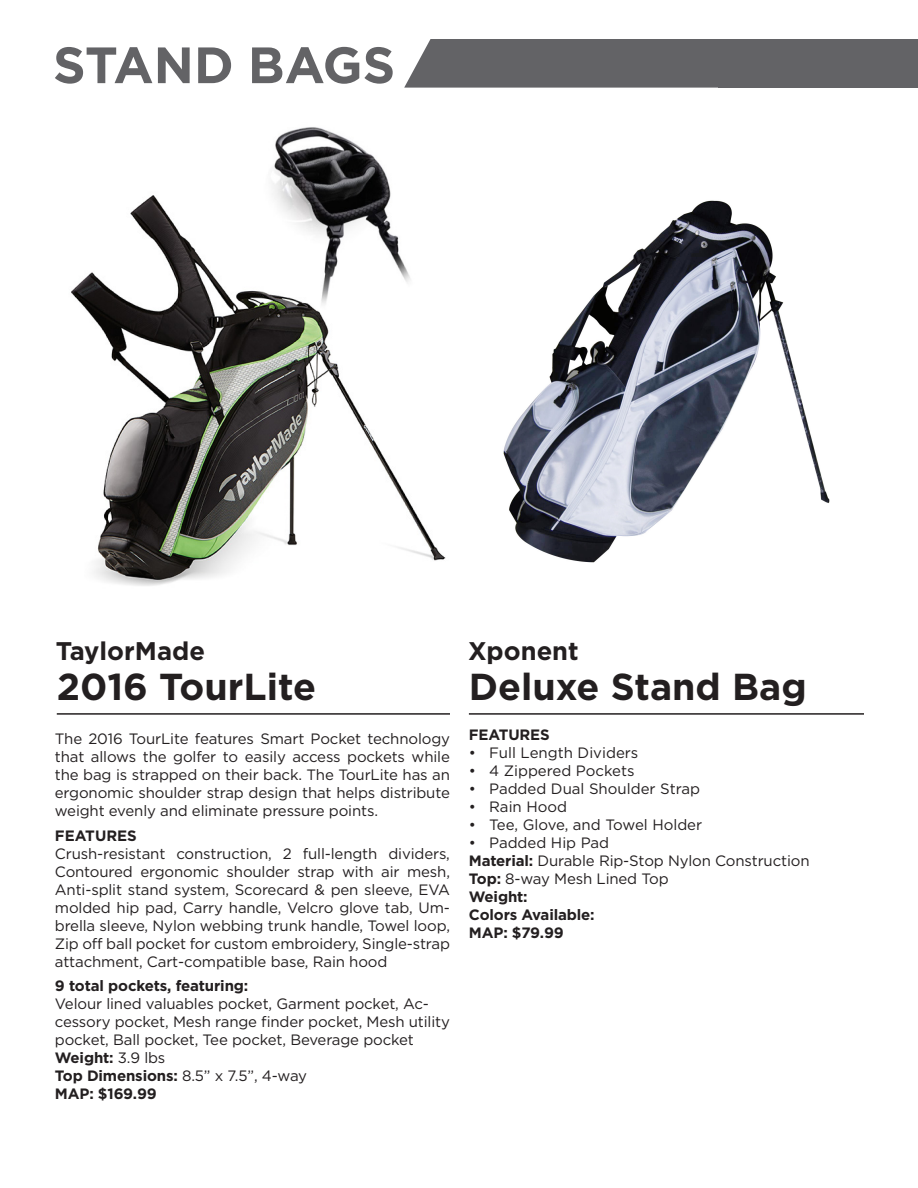
<style>
.page{position:relative;width:918px;height:1188px;background:#fff}
.page>*{position:absolute;margin:0;border:0;box-sizing:border-box;transform-origin:0 0}
.t1{font:700 51px "Gotham HTF";color:#636366}
.t2{font:700 37.5px "Gotham HTF";color:#231f20}
.t3{font:700 25.5px "Gotham HTF";color:#231f20}
.t4{font:15px/18px "Gotham HTF";letter-spacing:-.01em;color:#231f20;text-align:justify}
.t5{font:700 15px "Gotham HTF";letter-spacing:-.01em;color:#231f20}
.s1{font-weight:400}
.s2{font-weight:700}
</style>
<div class="page">
<div style="left:404px;top:39px;width:514px;height:49px;background:#636366"></div>
<hr style="left:57px;top:713px;width:393px;height:2px;background:#231f20">
<img style="left:71px;top:195px;width:375px;height:391px">
<img style="left:252px;top:127px;width:188px;height:195px">
<hr style="left:469px;top:713px;width:395px;height:2px;background:#231f20">
<img style="left:503px;top:200px;width:327px;height:363px">
<p class="t1" style="left:53px;top:36px;width:344px">STAND BAGS</p>
<p class="t3" style="left:56px;top:636px;width:151px">TaylorMade</p>
<p class="t3" style="left:468px;top:636px;width:112px">Xponent</p>
<p class="t2" style="left:57px;top:665px;width:261px">2016 TourLite</p>
<p class="t2" style="left:469px;top:665px;width:339px">Deluxe Stand Bag</p>
<p class="t4" style="left:55px;top:729px;width:397px">The 2016 TourLite features Smart Pocket technology that allows the golfer to easily access pockets while the bag is strapped on their back. The TourLite has an ergonomic shoulder strap design that helps distribute weight evenly and eliminate pressure points.</p>
<p class="t5" style="left:55px;top:827px;width:83px">FEATURES</p>
<p class="t4" style="left:55px;top:844px;width:397px">Crush-resistant construction, 2 full-length dividers, Contoured ergonomic shoulder strap with air mesh, Anti-split stand system, Scorecard &amp; pen sleeve, EVA molded hip pad, Carry handle, Velcro glove tab, Um&shy;brella sleeve, Nylon webbing trunk handle, Towel loop, Zip off ball pocket for custom embroidery, Single-strap attachment, Cart-compatible base, Rain hood</p>
<p class="t5" style="left:55px;top:977px;width:195px">9 total pockets, featuring:</p>
<p class="t4" style="left:55px;top:995px;width:397px;text-align:left">Velour lined valuables pocket, Garment pocket, Ac&shy;cessory pocket, Mesh range finder pocket, Mesh utility pocket, Ball pocket, Tee pocket, Beverage pocket</p>
<p class="t5" style="left:55px;top:1049px;width:112px">Weight: <span class="s1">3.9 lbs</span></p>
<p class="t4" style="left:55px;top:1067px;width:254px"><span class="s2">Top Dimensions:</span> 8.5” x 7.5”, 4-way</p>
<p class="t5" style="left:55px;top:1085px;width:103px">MAP: $169.99</p>
<p class="t5" style="left:469px;top:726px;width:82px">FEATURES</p>
<p class="t4" style="left:469px;top:744px;width:171px">• Full Length Dividers</p>
<p class="t4" style="left:469px;top:762px;width:167px">• 4 Zippered Pockets</p>
<p class="t4" style="left:469px;top:780px;width:233px">• Padded Dual Shoulder Strap</p>
<p class="t4" style="left:469px;top:798px;width:100px">• Rain Hood</p>
<p class="t4" style="left:469px;top:816px;width:235px">• Tee, Glove, and Towel Holder</p>
<p class="t4" style="left:469px;top:834px;width:142px">• Padded Hip Pad</p>
<p class="t4" style="left:469px;top:852px;width:342px"><span class="s2">Material:</span> Durable Rip-Stop Nylon Construction</p>
<p class="t4" style="left:469px;top:870px;width:201px"><span class="s2">Top:</span> 8-way Mesh Lined Top</p>
<p class="t5" style="left:469px;top:888px;width:60px">Weight:</p>
<p class="t5" style="left:469px;top:906px;width:127px">Colors Available:</p>
<p class="t5" style="left:469px;top:924px;width:96px">MAP: $79.99</p>
</div>
